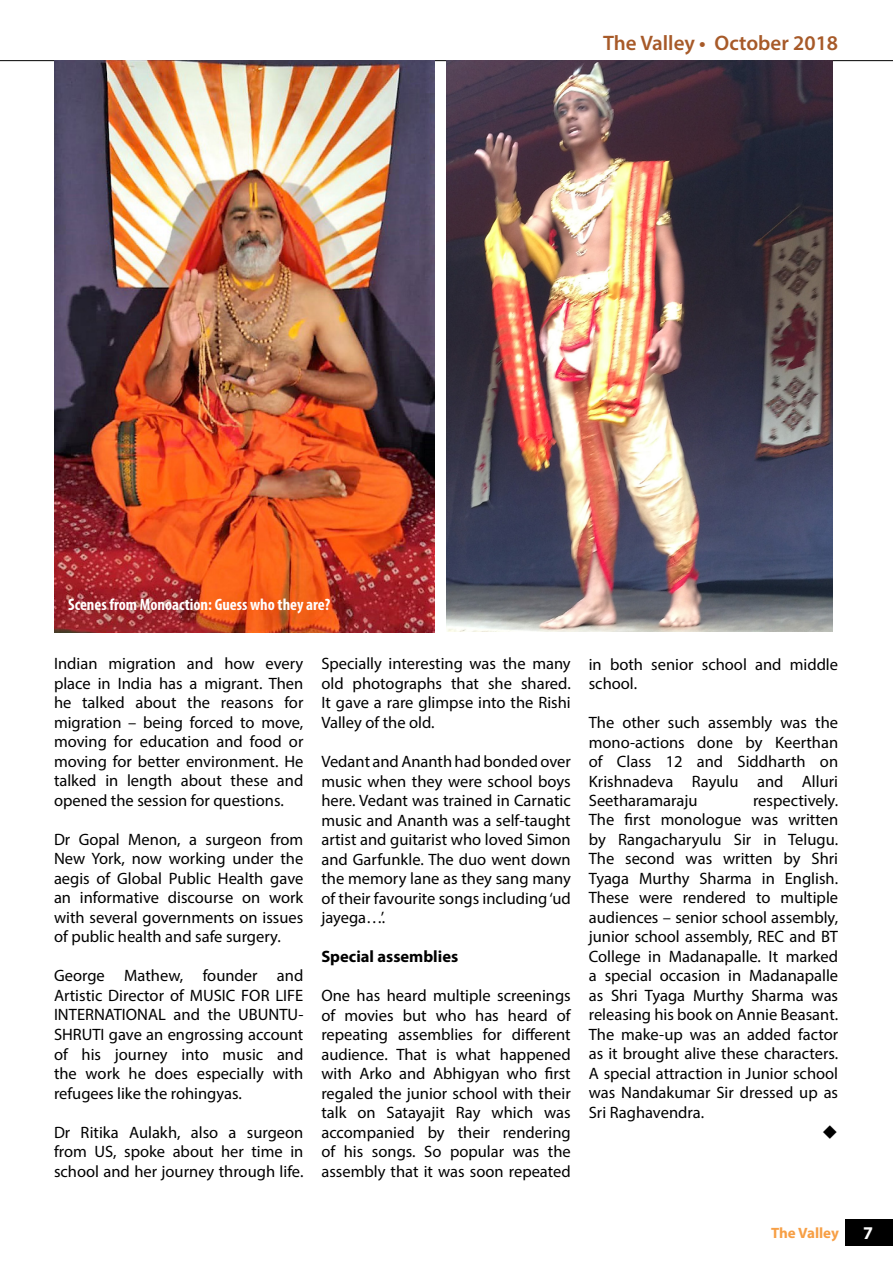
<style>
.page{position:relative;width:893px;height:1263px;background:#fff}
.page>*{position:absolute;margin:0;border:0;box-sizing:border-box;transform-origin:0 0}
.t1{font:600 21px "Myriad Pro";color:#a75a29}
.t2{font:700 18px "Myriad Pro";color:#fff}
.t3{font:16.5px/19.5px "Myriad Pro";color:#000;text-align:justify}
.t4{font:700 condensed 16.5px "Myriad Pro";color:#fff}
.t5{font:700 16.5px "Myriad Pro";color:#000}
.t6{font:700 15px "Myriad Pro";color:#f79f45}
</style>
<div class="page">
<svg style="left:0;top:60px;width:893px;height:1px"></svg>
<div style="left:846px;top:1219px;width:47px;height:26px;background:#000"></div>
<img style="left:446px;top:60px;width:386px;height:571px">
<img style="left:54px;top:61px;width:381px;height:571px">
<p class="t1" style="left:603px;top:29px;width:237px">The Valley • October 2018</p>
<p class="t4" style="left:68px;top:594px;width:264px">Scenes from Monoaction: Guess who they are?</p>
<p class="t3" style="left:54px;top:654px;width:251px">Indian migration and how every place in India has a migrant. Then he talked about the reasons for migration – being forced to move, moving for education and food or moving for better environment. He talked in length about these and opened the session for questions.</p>
<p class="t3" style="left:54px;top:829px;width:251px">Dr Gopal Menon, a surgeon from New York, now working under the aegis of Global Public Health gave an informative discourse on work with several governments on issues of public health and safe surgery.</p>
<p class="t3" style="left:54px;top:966px;width:251px">George Mathew, founder and Artistic Director of MUSIC FOR LIFE INTERNATIONAL and the UBUNTU-SHRUTI gave an engrossing account of his journey into music and the work he does especially with refugees like the rohingyas.</p>
<p class="t3" style="left:54px;top:1122px;width:251px">Dr Ritika Aulakh, also a surgeon from US, spoke about her time in school and her journey through life.</p>
<p class="t3" style="left:321px;top:654px;width:251px">Specially interesting was the many old photographs that she shared.<br>It gave a rare glimpse into the Rishi Valley of the old.</p>
<p class="t3" style="left:321px;top:751px;width:251px">Vedant and Ananth had bonded over music when they were school boys here. Vedant was trained in Carnatic music and Ananth was a self-taught artist and guitarist who loved Simon and Garfunkle. The duo went down the memory lane as they sang many of their favourite songs including ‘ud jayega…’.</p>
<p class="t5" style="left:321px;top:946px;width:138px">Special assemblies</p>
<p class="t3" style="left:321px;top:985px;width:251px">One has heard multiple screenings of movies but who has heard of repeating assemblies for different audience. That is what happened with Arko and Abhigyan who first regaled the junior school with their talk on Satayajit Ray which was accompanied by their rendering of his songs. So popular was the assembly that it was soon repeated</p>
<p class="t3" style="left:589px;top:654px;width:251px">in both senior school and middle school.</p>
<p class="t3" style="left:589px;top:712px;width:251px">The other such assembly was the mono-actions done by Keerthan of Class 12 and Siddharth on Krishnadeva Rayulu and Alluri Seetharamaraju</p>
<p class="t3" style="left:589px;top:790px;width:251px;text-indent:164px">respectively.<br>The first monologue was written by Rangacharyulu Sir in Telugu.<br>The second was written by Shri Tyaga Murthy Sharma in English.<br>These were rendered to multiple audiences – senior school assembly, junior school assembly, REC and BT College in Madanapalle. It marked a special occasion in Madanapalle as Shri Tyaga Murthy Sharma was releasing his book on Annie Beasant.<br>The make-up was an added factor as it brought alive these characters.<br>A special attraction in Junior school was Nandakumar Sir dressed up as Sri Raghavendra.</p>
<p class="t6" style="left:771px;top:1223px;width:69px">The Valley</p>
<p class="t2" style="left:863px;top:1221px;width:11px">7</p>
</div>
